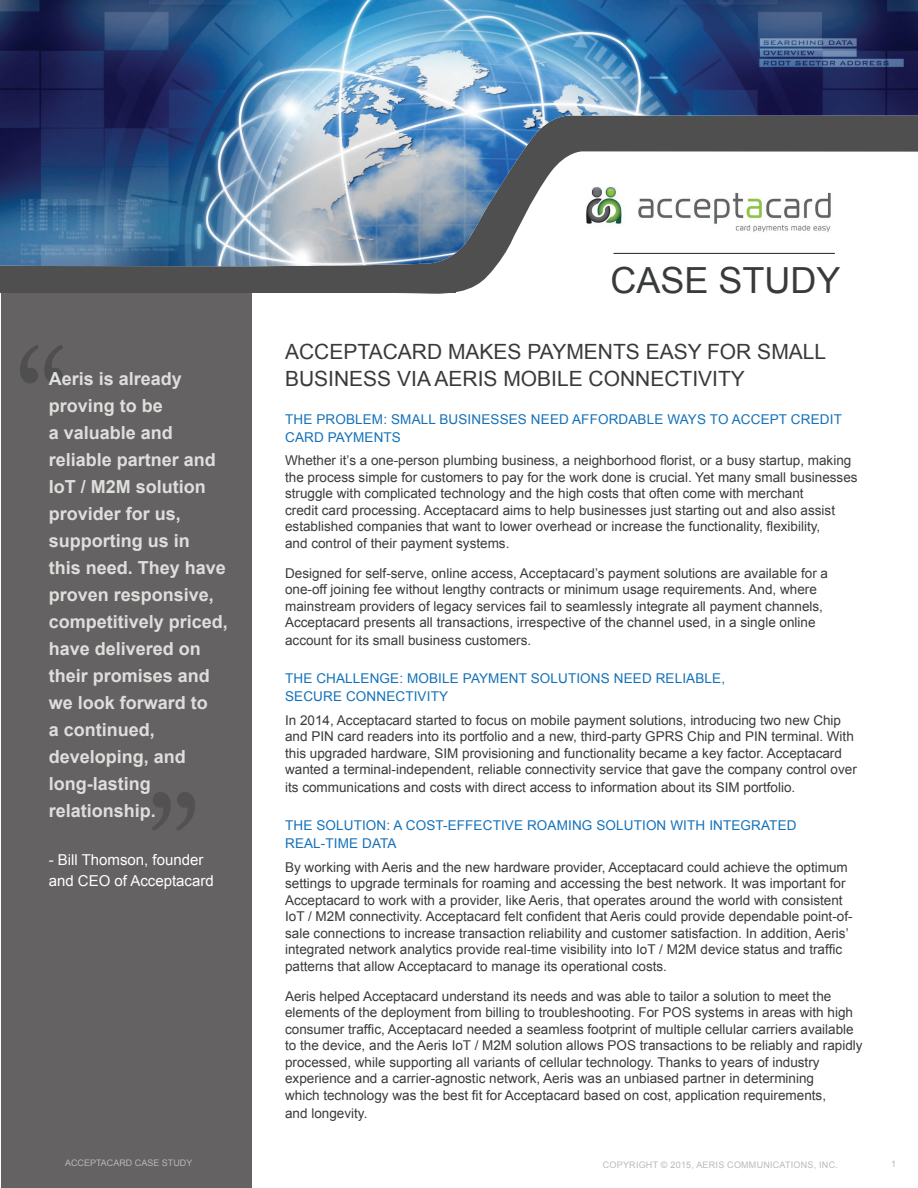
<style>
.page{position:relative;width:918px;height:1188px;background:#fff}
.page>*{position:absolute;margin:0;border:0;box-sizing:border-box;transform-origin:0 0}
.t1{font:135px "Hoefler Text";color:#484747}
.t2{font:36px "Arial";color:#393b3a}
.t3{font:21px/27px "Arial";color:#393b3a}
.t4{font:700 18px/27px "Arial";color:#dedfdc}
.t5{font:15px/21px "Arial";color:#fff}
.t6{font:13.5px/16.5px "Arial";color:#393b3a}
.t7{font:13.5px/18px "Arial";letter-spacing:.01em;color:#1471b9}
.t8{font:9px "Arial";letter-spacing:.025em;color:#b7b9bc}
.t9{font:9px "Arial";color:#b7b9bc}
</style>
<div class="page">
<div style="left:1px;top:0;width:251px;height:1188px;background:#646262"></div>
<div style="left:1px;top:20px;width:455px;height:273px;background:#4e4f4e"></div>
<img style="left:0;top:0;width:918px;height:268px">
<hr style="left:613px;top:253px;width:222px;height:1px;background:#3a3b3d">
<h1 class="t1" style="left:16px;top:316px;width:54px">“</h1>
<p class="t4" style="left:49px;top:365px;width:181px">Aeris is already proving to be<br>a valuable and reliable partner and<br>IoT / M2M solution provider for us, supporting us in<br>this need. They have proven responsive, competitively priced, have delivered on their promises and we look forward to<br>a continued, developing, and long-lasting relationship.</p>
<p class="t5" style="left:49px;top:849px;width:167px">- Bill Thomson, founder and CEO of Acceptacard</p>
<h2 class="t2" style="left:610px;top:256px;width:232px">CASE STUDY</h2>
<h3 class="t3" style="left:285px;top:338px;width:543px">ACCEPTACARD MAKES PAYMENTS EASY FOR SMALL<br>BUSINESS VIA AERIS MOBILE CONNECTIVITY</h3>
<p class="t7" style="left:285px;top:410px;width:558px">THE PROBLEM: SMALL BUSINESSES NEED AFFORDABLE WAYS TO ACCEPT CREDIT<br>CARD PAYMENTS</p>
<p class="t6" style="left:285px;top:452px;width:574px">Whether it’s a one-person plumbing business, a neighborhood florist, or a busy startup, making the process simple for customers to pay for the work done is crucial. Yet many small businesses struggle with complicated technology and the high costs that often come with merchant<br>credit card processing. Acceptacard aims to help businesses just starting out and also assist established companies that want to lower overhead or increase the functionality, flexibility,<br>and control of their payment systems.</p>
<p class="t6" style="left:285px;top:565px;width:545px">Designed for self-serve, online access, Acceptacard’s payment solutions are available for a one-off joining fee without lengthy contracts or minimum usage requirements. And, where mainstream providers of legacy services fail to seamlessly integrate all payment channels, Acceptacard presents all transactions, irrespective of the channel used, in a single online</p>
<p class="t6" style="left:285px;top:632px;width:248px">account for its small business customers.</p>
<p class="t7" style="left:285px;top:670px;width:442px">THE CHALLENGE: MOBILE PAYMENT SOLUTIONS NEED RELIABLE,<br>SECURE CONNECTIVITY</p>
<p class="t6" style="left:285px;top:712px;width:573px">In 2014, Acceptacard started to focus on mobile payment solutions, introducing two new Chip and PIN card readers into its portfolio and a new, third-party GPRS Chip and PIN terminal. With this upgraded hardware, SIM provisioning and functionality became a key factor. Acceptacard wanted a terminal-independent, reliable connectivity service that gave the company control over</p>
<p class="t6" style="left:285px;top:779px;width:512px">its communications and costs with direct access to information about its SIM portfolio.</p>
<p class="t7" style="left:285px;top:817px;width:513px">THE SOLUTION: A COST-EFFECTIVE ROAMING SOLUTION WITH INTEGRATED<br>REAL-TIME DATA</p>
<p class="t6" style="left:285px;top:859px;width:569px">By working with Aeris and the new hardware provider, Acceptacard could achieve the optimum settings to upgrade terminals for roaming and accessing the best network. It was important for Acceptacard to work with a provider, like Aeris, that operates around the world with consistent IoT / M2M connectivity. Acceptacard felt confident that Aeris could provide dependable point-of&shy;sale connections to increase transaction reliability and customer satisfaction. In addition, Aeris’ integrated network analytics provide real-time visibility into IoT / M2M device status and traffic patterns that allow Acceptacard to manage its operational costs.</p>
<p class="t6" style="left:285px;top:988px;width:579px">Aeris helped Acceptacard understand its needs and was able to tailor a solution to meet the elements of the deployment from billing to troubleshooting. For POS systems in areas with high consumer traffic, Acceptacard needed a seamless footprint of multiple cellular carriers available to the device, and the Aeris IoT / M2M solution allows POS transactions to be reliably and rapidly processed, while supporting all variants of cellular technology. Thanks to years of industry experience and a carrier-agnostic network, Aeris was an unbiased partner in determining<br>which technology was the best fit for Acceptacard based on cost, application requirements,</p>
<p class="t6" style="left:285px;top:1105px;width:84px">and longevity.</p>
<p class="t9" style="left:65px;top:1157px;width:129px">ACCEPTACARD CASE STUDY</p>
<p class="t8" style="left:603px;top:1159px;width:237px">COPYRIGHT © 2015, AERIS COMMUNICATIONS, INC.</p>
<p class="t8" style="left:891px;top:1158px;width:7px">1</p>
</div>
